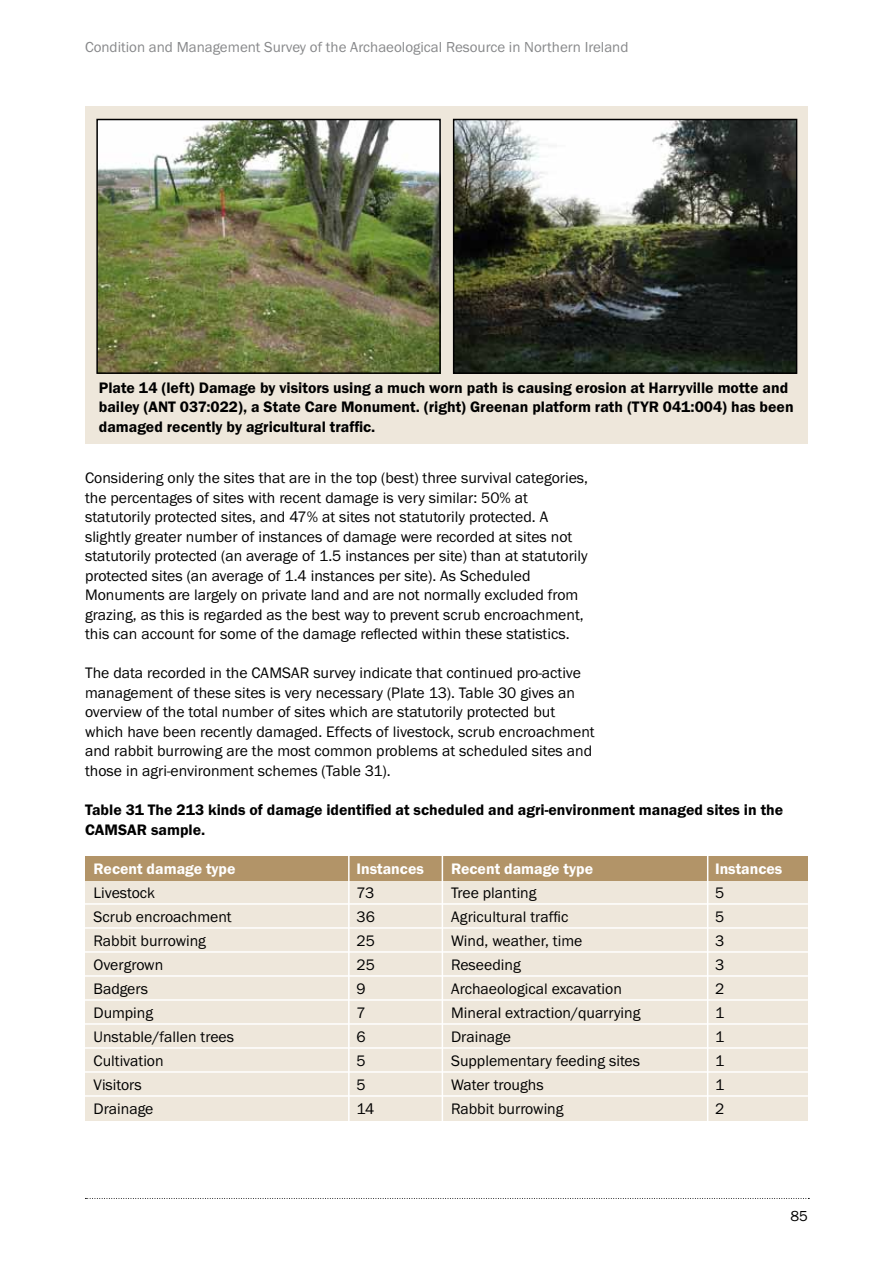
<style>
.page{position:relative;width:893px;height:1263px;background:#fff}
.page>*{position:absolute;margin:0;border:0;box-sizing:border-box;transform-origin:0 0}
.t1{font:15.75px/19.5px "Franklin Got ITC";color:#000}
.t2{font:600 15.75px/19.5px "Franklin Got ITC";color:#000}
.t3{font:600 15.75px "Franklin Got ITC";color:#fff}
.t4{font:15px "Franklin Got ITC";color:#87888a}
.t5{font:15px "Franklin Got ITC";color:#000}
</style>
<div class="page">
<svg style="left:85px;top:1198px;width:724px;height:1px"></svg>
<div style="left:85px;top:106px;width:723px;height:338px;background:#eee7db"></div>
<img style="left:99px;top:122px;width:339px;height:249px">
<div style="left:96px;top:119px;width:345px;height:255px;border:2px solid #000"></div>
<img style="left:456px;top:122px;width:338px;height:249px">
<div style="left:453px;top:119px;width:344px;height:255px;border:2px solid #000"></div>
<div style="left:85px;top:879px;width:723px;height:241px;background:#eee7db"></div>
<div style="left:85px;top:856px;width:723px;height:24px;background:#b29468"></div>
<hr style="left:77px;top:903px;width:731px;height:2px;background:#fff">
<hr style="left:77px;top:927px;width:731px;height:2px;background:#fff">
<hr style="left:77px;top:951px;width:731px;height:2px;background:#fff">
<hr style="left:77px;top:975px;width:731px;height:2px;background:#fff">
<hr style="left:77px;top:999px;width:731px;height:2px;background:#fff">
<hr style="left:77px;top:1023px;width:731px;height:2px;background:#fff">
<hr style="left:77px;top:1047px;width:731px;height:2px;background:#fff">
<hr style="left:77px;top:1071px;width:731px;height:2px;background:#fff">
<hr style="left:77px;top:1095px;width:731px;height:2px;background:#fff">
<hr style="left:348px;top:851px;width:2px;height:272px;background:#fff">
<hr style="left:442px;top:851px;width:1px;height:272px;background:#fff">
<hr style="left:707px;top:851px;width:1px;height:272px;background:#fff">
<p class="t4" style="left:85px;top:38px;width:545px">Condition and Management Survey of the Archaeological Resource in Northern Ireland</p>
<p class="t2" style="left:99px;top:378px;width:691px">Plate 14 (left) Damage by visitors using a much worn path is causing erosion at Harryville motte and bailey (ANT 037:022), a State Care Monument. (right) Greenan platform rath (TYR</p>
<p class="t2" style="left:663px;top:397px;width:132px">041:004) has been</p>
<p class="t2" style="left:99px;top:417px;width:278px">damaged recently by agricultural traffic.</p>
<p class="t1" style="left:85px;top:468px;width:505px">Considering only the sites that are in the top (best) three survival categories, the percentages of sites with recent damage is very similar: 50% at statutorily protected sites, and 47% at sites not statutorily protected. A slightly greater number of instances of damage were recorded at sites not statutorily protected (an average of 1.5 instances per site) than at statutorily protected sites (an average of 1.4 instances per site). As Scheduled Monuments are largely on private land and are not normally excluded from grazing, as this is regarded as the best way to prevent scrub encroachment, this can account for some of the damage reflected within these statistics.</p>
<p class="t1" style="left:85px;top:663px;width:511px">The data recorded in the CAMSAR survey indicate that continued pro-active management of these sites is very necessary (Plate 13). Table 30 gives an overview of the total number of sites which are statutorily protected but which have been recently damaged. Effects of livestock, scrub encroachment and rabbit burrowing are the most common problems at scheduled sites and those in agri-environment schemes (Table 31).</p>
<p class="t2" style="left:85px;top:800px;width:700px">Table 31 The 213 kinds of damage identified at scheduled and agri-environment managed sites in the<br>CAMSAR sample.</p>
<p class="t3" style="left:94px;top:859px;width:144px">Recent damage type</p>
<p class="t3" style="left:357px;top:859px;width:238px">Instances Recent damage type</p>
<p class="t3" style="left:715px;top:859px;width:69px">Instances</p>
<p class="t1" style="left:94px;top:882px;width:63px">Livestock</p>
<p class="t1" style="left:357px;top:882px;width:19px">73</p>
<p class="t1" style="left:451px;top:882px;width:87px">Tree planting</p>
<p class="t1" style="left:715px;top:882px;width:11px">5</p>
<p class="t1" style="left:94px;top:906px;width:140px">Scrub encroachment</p>
<p class="t1" style="left:357px;top:906px;width:20px">36</p>
<p class="t1" style="left:451px;top:906px;width:119px">Agricultural traffic</p>
<p class="t1" style="left:715px;top:906px;width:11px">5</p>
<p class="t1" style="left:94px;top:930px;width:114px">Rabbit burrowing</p>
<p class="t1" style="left:357px;top:930px;width:20px">25</p>
<p class="t1" style="left:451px;top:930px;width:133px">Wind, weather, time</p>
<p class="t1" style="left:715px;top:930px;width:11px">3</p>
<p class="t1" style="left:94px;top:954px;width:71px">Overgrown</p>
<p class="t1" style="left:357px;top:954px;width:20px">25</p>
<p class="t1" style="left:451px;top:954px;width:71px">Reseeding</p>
<p class="t1" style="left:715px;top:954px;width:11px">3</p>
<p class="t1" style="left:94px;top:978px;width:56px">Badgers</p>
<p class="t1" style="left:357px;top:978px;width:11px">9</p>
<p class="t1" style="left:451px;top:978px;width:172px">Archaeological excavation</p>
<p class="t1" style="left:715px;top:978px;width:11px">2</p>
<p class="t1" style="left:94px;top:1002px;width:61px">Dumping</p>
<p class="t1" style="left:357px;top:1002px;width:11px">7</p>
<p class="t1" style="left:451px;top:1002px;width:191px">Mineral extraction/quarrying</p>
<p class="t1" style="left:715px;top:1002px;width:11px">1</p>
<p class="t1" style="left:94px;top:1026px;width:142px">Unstable/fallen trees</p>
<p class="t1" style="left:357px;top:1026px;width:11px">6</p>
<p class="t1" style="left:451px;top:1026px;width:61px">Drainage</p>
<p class="t1" style="left:715px;top:1026px;width:11px">1</p>
<p class="t1" style="left:94px;top:1050px;width:72px">Cultivation</p>
<p class="t1" style="left:357px;top:1050px;width:11px">5</p>
<p class="t1" style="left:451px;top:1050px;width:190px">Supplementary feeding sites</p>
<p class="t1" style="left:715px;top:1050px;width:11px">1</p>
<p class="t1" style="left:94px;top:1074px;width:50px">Visitors</p>
<p class="t1" style="left:357px;top:1074px;width:11px">5</p>
<p class="t1" style="left:451px;top:1074px;width:94px">Water troughs</p>
<p class="t1" style="left:715px;top:1074px;width:11px">1</p>
<p class="t1" style="left:94px;top:1098px;width:61px">Drainage</p>
<p class="t1" style="left:357px;top:1098px;width:19px">14</p>
<p class="t1" style="left:451px;top:1098px;width:114px">Rabbit burrowing</p>
<p class="t1" style="left:715px;top:1098px;width:11px">2</p>
<p class="t5" style="left:790px;top:1207px;width:19px">85</p>
</div>
